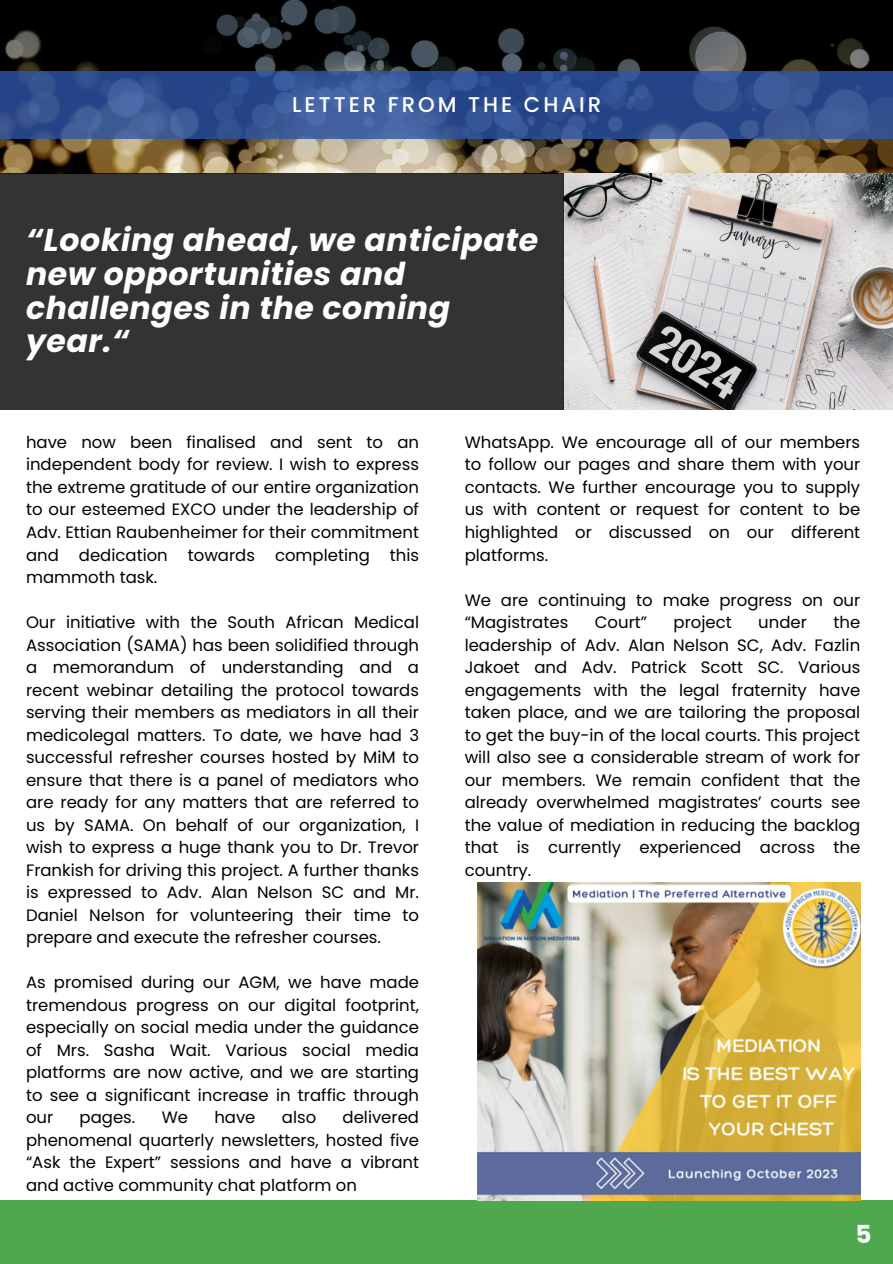
<style>
.page{position:relative;width:893px;height:1264px;background:#fff}
.page>*{position:absolute;margin:0;border:0;box-sizing:border-box;transform-origin:0 0}
.t1{font:italic 700 31.5px/33.8px "Poppins";letter-spacing:.02em;color:#fff}
.t2{font:700 24.75px "Poppins";color:#fff}
.t3{font:500 21.3px "Poppins";letter-spacing:.14em;color:#fff}
.t4{font:16.5px/22.5px "Poppins";color:#000;text-align:justify}
</style>
<div class="page">
<img style="left:0;top:0;width:892px;height:173px">
<img style="left:563px;top:173px;width:329px;height:236px">
<div style="left:0;top:1200px;width:892px;height:63px;background:#4fa74e"></div>
<div style="left:0;top:173px;width:563px;height:236px;background:#333"></div>
<svg style="left:0;top:71px;width:892px;height:68px"></svg>
<img style="left:477px;top:882px;width:383px;height:318px">
<p class="t3" style="left:292px;top:90px;width:310px">LETTER FROM THE CHAIR</p>
<p class="t1" style="left:26px;top:223px;width:513px">“Looking ahead, we anticipate new opportunities and challenges in the coming year.“</p>
<p class="t4" style="left:26px;top:431px;width:394px">have now been finalised and sent to an independent body for review. I wish to express the extreme gratitude of our entire organization to our esteemed EXCO under the leadership of Adv. Ettian Raubenheimer for their commitment and dedication towards completing this mammoth task.</p>
<p class="t4" style="left:26px;top:611px;width:394px">Our initiative with the South African Medical Association (SAMA) has been solidified through a memorandum of understanding and a recent webinar detailing the protocol towards serving their members as mediators in all their medicolegal matters. To date, we have had 3 successful refresher courses hosted by MiM to ensure that there is a panel of mediators who are ready for any matters that are referred to us by SAMA. On behalf of our organization, I wish to express a huge thank you to Dr. Trevor Frankish for driving this project. A further thanks is expressed to Adv. Alan Nelson SC and Mr.<br>Daniel Nelson for volunteering their time to prepare and execute the refresher courses.</p>
<p class="t4" style="left:26px;top:971px;width:394px">As promised during our AGM, we have made tremendous progress on our digital footprint, especially on social media under the guidance of Mrs. Sasha Wait. Various social media platforms are now active, and we are starting to see a significant increase in traffic through our</p>
<p class="t4" style="left:26px;top:1106px;width:394px;text-indent:316px">delivered phenomenal quarterly newsletters, hosted five “Ask the Expert” sessions and have a vibrant and active community chat platform on</p>
<p class="t4" style="left:80px;top:1106px;width:57px">pages.</p>
<p class="t4" style="left:162px;top:1106px;width:28px">We</p>
<p class="t4" style="left:214px;top:1106px;width:43px">have</p>
<p class="t4" style="left:282px;top:1106px;width:36px">also</p>
<p class="t4" style="left:464px;top:431px;width:397px">WhatsApp. We encourage all of our members to follow our pages and share them with your contacts. We further encourage you to supply us with content or request for content to be highlighted or discussed on our different platforms.</p>
<p class="t4" style="left:464px;top:588px;width:397px">We are continuing to make progress on our “Magistrates</p>
<p class="t4" style="left:594px;top:611px;width:54px">Court”</p>
<p class="t4" style="left:673px;top:611px;width:60px">project</p>
<p class="t4" style="left:758px;top:611px;width:50px">under</p>
<p class="t4" style="left:464px;top:611px;width:397px;text-indent:369px">the leadership of Adv. Alan Nelson SC, Adv. Fazlin Jakoet and Adv. Patrick Scott SC. Various engagements with the legal fraternity have taken place, and we are tailoring the proposal to get the buy-in of the local courts. This project will also see a considerable stream of work for our members. We remain confident that the already overwhelmed magistrates’ courts see the value of mediation in reducing the backlog that is currently experienced across the country.</p>
<p class="t2" style="left:855px;top:1216px;width:18px">5</p>
</div>
